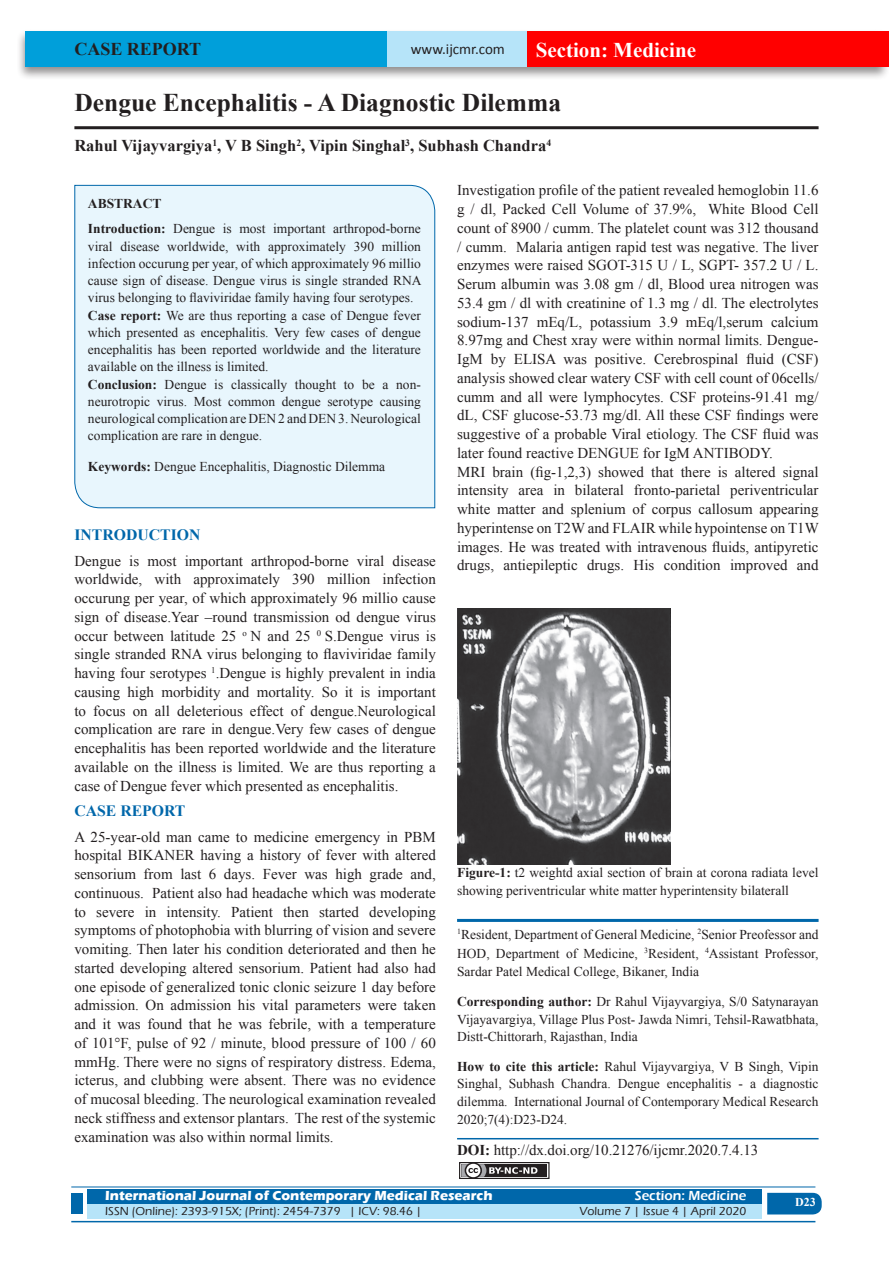
<style>
.page{position:relative;width:893px;height:1263px;background:#fff}
.page>*{position:absolute;margin:0;border:0;box-sizing:border-box;transform-origin:0 0}
.A_Title_New{font:700 25.5px "Times New Roman";color:#231f20}
.t1{font:700 21px "Times New Roman";color:#fff}
.AT_new{font:700 18px "Times New Roman";color:#231f20}
.AU-New{font:700 16.5px "Times New Roman";color:#231f20}
.t2{font:700 15.75px "Times New Roman";color:#0067aa}
.TX_New{font:15px/18.8px "Times New Roman";color:#231f20;text-align:justify}
.t3{font:15px "Calibri";color:#231f20}
.HTC_new{font:13.5px/17.2px "Times New Roman";color:#231f20}
.Affi_New{font:13.5px/18.8px "Times New Roman";color:#231f20;text-align:justify}
.Corresponding{font:13.5px/17.2px "Times New Roman";color:#231f20;text-align:justify}
.Legend{font:13.5px/17.2px "Times New Roman";color:#231f20}
.t4{font:700 13.5px "Eras ITC";color:#fff}
.t5{font:600 13.5px "Eras ITC";color:#fff}
.t6{font:500 12px "Eras ITC";color:#231f20}
.t7{font:700 12px "Times New Roman";color:#fff}
.s1{font-weight:700}
</style>
<div class="page">
<div style="left:16px;top:29px;width:875px;height:52px;background:#231f20;opacity:.5"></div>
<div style="left:25px;top:31px;width:858px;height:35px;background:#b6e4f9"></div>
<div style="left:25px;top:31px;width:362px;height:35px;background:#009fda"></div>
<div style="left:527px;top:31px;width:361px;height:35px;background:#f00"></div>
<div style="left:87px;top:1189px;width:674px;height:15px;background:#0067aa"></div>
<div style="left:87px;top:1204px;width:674px;height:15px;background:#b6e4f9"></div>
<svg style="left:767px;top:1193px;width:55px;height:21px"></svg>
<hr style="left:71px;top:1186px;width:744px;height:1px;background:#0067aa">
<hr style="left:71px;top:1221px;width:744px;height:1px;background:#0067aa">
<div style="left:71px;top:1193px;width:12px;height:21px;background:#0067aa"></div>
<div style="left:459px;top:1162px;width:91px;height:17px;border:1px solid #231f20"></div>
<div style="left:461px;top:1164px;width:86px;height:13px;background:#231f20"></div>
<svg style="left:461px;top:1162px;width:76px;height:17px"></svg>
<hr style="left:74px;top:126px;width:745px;height:3px;background:#231f20">
<div style="left:74px;top:185px;width:361px;height:323px;background:#e8f6fd"></div>
<hr style="left:457px;top:919px;width:362px;height:3px;background:#0067aa">
<hr style="left:457px;top:1138px;width:362px;height:1px;background:#0067aa">
<img style="left:457px;top:609px;width:214px;height:255px">
<p class="AT_new" style="left:74px;top:36px;width:128px">CASE REPORT</p>
<p class="t3" style="left:411px;top:40px;width:96px">www.ijcmr.com</p>
<h2 class="t1" style="left:536px;top:35px;width:162px">Section: Medicine</h2>
<p class="A_Title_New" style="left:74px;top:85px;width:488px">Dengue Encephalitis - A Diagnostic Dilemma</p>
<p class="AU-New" style="left:74px;top:134px;width:478px">Rahul Vijayvargiya<sup>1</sup>, V B Singh<sup>2</sup>, Vipin Singhal<sup>3</sup>, Subhash Chandra<sup>4</sup></p>
<p class="HTC_new" style="left:88px;top:190px;width:335px;line-height:25.8px"><span class="s1">ABSTRACT<br>Introduction:</span> Dengue is most important arthropod-borne</p>
<p class="HTC_new" style="left:88px;top:237px;width:335px">viral disease worldwide, with approximately 390 million infection occurung per year, of which approximately 96 millio cause sign of disease. Dengue virus is single stranded RNA virus belonging to flaviviridae family having four serotypes.<br><span class="s1">Case report:</span> We are thus reporting a case of Dengue fever which presented as encephalitis. Very few cases of dengue encephalitis has been reported worldwide and the literature available on the illness is limited.<br><span class="s1">Conclusion:</span> Dengue is classically thought to be a non&shy;neurotropic virus. Most common dengue serotype causing neurological complication are DEN 2 and DEN 3. Neurological complication are rare in dengue.</p>
<p class="HTC_new" style="left:88px;top:458px;width:299px"><span class="s1">Keywords:</span> Dengue Encephalitis, Diagnostic Dilemma</p>
<h1 class="t2" style="left:74px;top:524px;width:127px">INTRODUCTION</h1>
<p class="TX_New" style="left:74px;top:551px;width:363px">Dengue is most important arthropod-borne viral disease worldwide, with approximately 390 million infection occurung per year, of which approximately 96 millio cause sign of disease.Year –round transmission od dengue virus occur between latitude 25 <sup>o</sup> N and 25 <sup>0</sup> S.Dengue virus is single stranded RNA virus belonging to flaviviridae family having four serotypes <sup>1</sup>.Dengue is highly prevalent in india causing high morbidity and mortality. So it is important to focus on all deleterious effect of dengue.Neurological complication are rare in dengue.Very few cases of dengue encephalitis has been reported worldwide and the literature available on the illness is limited. We are thus reporting a case of Dengue fever which presented as encephalitis.</p>
<h1 class="t2" style="left:74px;top:800px;width:113px">CASE REPORT</h1>
<p class="TX_New" style="left:74px;top:827px;width:363px">A 25-year-old man came to medicine emergency in PBM hospital BIKANER having a history of fever with altered sensorium from last 6 days. Fever was high grade and, continuous. Patient also had headache which was moderate to severe in intensity. Patient then started developing symptoms of photophobia with blurring of vision and severe vomiting. Then later his condition deteriorated and then he started developing altered sensorium. Patient had also had one episode of generalized tonic clonic seizure 1 day before admission. On admission his vital parameters were taken and it was found that he was febrile, with a temperature of 101°F, pulse of 92 / minute, blood pressure of 100 / 60 mmHg. There were no signs of respiratory distress. Edema, icterus, and clubbing were absent. There was no evidence of mucosal bleeding. The neurological examination revealed neck stiffness and extensor plantars. The rest of the systemic examination was also within normal limits.</p>
<p class="TX_New" style="left:457px;top:181px;width:363px">Investigation profile of the patient revealed hemoglobin 11.6 g / dl, Packed Cell Volume of 37.9%, White Blood Cell count of 8900 / cumm. The platelet count was 312 thousand / cumm. Malaria antigen rapid test was negative. The liver enzymes were raised SGOT-315 U / L, SGPT- 357.2 U / L.<br>Serum albumin was 3.08 gm / dl, Blood urea nitrogen was 53.4 gm / dl with creatinine of 1.3 mg / dl. The electrolytes sodium-137 mEq/L, potassium 3.9 mEq/l,serum calcium 8.97mg and Chest xray were within normal limits. Dengue-IgM by ELISA was positive. Cerebrospinal fluid (CSF) analysis showed clear watery CSF with cell count of 06cells/ cumm and all were lymphocytes. CSF proteins-91.41 mg/ dL, CSF glucose-53.73 mg/dl. All these CSF findings were suggestive of a probable Viral etiology. The CSF fluid was later found reactive DENGUE for IgM ANTIBODY.</p>
<p class="TX_New" style="left:457px;top:462px;width:363px">MRI brain (fig-1,2,3) showed that there is altered signal intensity area in bilateral fronto-parietal periventricular white matter and splenium of corpus callosum appearing hyperintense on T2W and FLAIR while hypointense on T1W images. He was treated with intravenous fluids, antipyretic drugs, antiepileptic drugs. His condition improved and</p>
<p class="Legend" style="left:457px;top:864px;width:363px"><span class="s1">Figure-1:</span> t2 weightd axial section of brain at corona radiata level showing periventricular white matter hyperintensity bilaterall</p>
<p class="Affi_New" style="left:457px;top:925px;width:363px"><sup>1</sup>Resident, Department of General Medicine, <sup>2</sup>Senior Preofessor and HOD, Department of Medicine, <sup>3</sup>Resident, <sup>4</sup>Assistant Professor, Sardar Patel Medical College, Bikaner, India</p>
<p class="Corresponding" style="left:457px;top:993px;width:363px"><span class="s1">Corresponding author:</span> Dr Rahul Vijayvargiya, S/0 Satynarayan Vijayavargiya, Village Plus Post- Jawda Nimri, Tehsil-Rawatbhata, Distt-Chittorarh, Rajasthan, India</p>
<p class="HTC_new" style="left:457px;top:1057px;width:363px;line-height:17.7px;text-align:justify"><span class="s1">How to cite this article:</span> Rahul Vijayvargiya, V B Singh, Vipin Singhal, Subhash Chandra. Dengue encephalitis - a diagnostic dilemma. International Journal of Contemporary Medical Research 2020;7(4):D23-D24.</p>
<p class="TX_New" style="left:457px;top:1140px;width:303px"><span class="s1">DOI:</span> http://dx.doi.org/10.21276/ijcmr.2020.7.4.13</p>
<p class="t4" style="left:105px;top:1188px;width:389px">International Journal of Contemporary Medical Research</p>
<p class="t5" style="left:635px;top:1188px;width:113px">Section: Medicine</p>
<p class="t6" style="left:105px;top:1204px;width:318px">ISSN (Online): 2393-915X; (Print): 2454-7379 | ICV: 98.46 |</p>
<p class="t6" style="left:579px;top:1204px;width:168px">Volume 7 | Issue 4 | April 2020</p>
<h4 class="t7" style="left:795px;top:1194px;width:22px">D23</h4>
</div>
